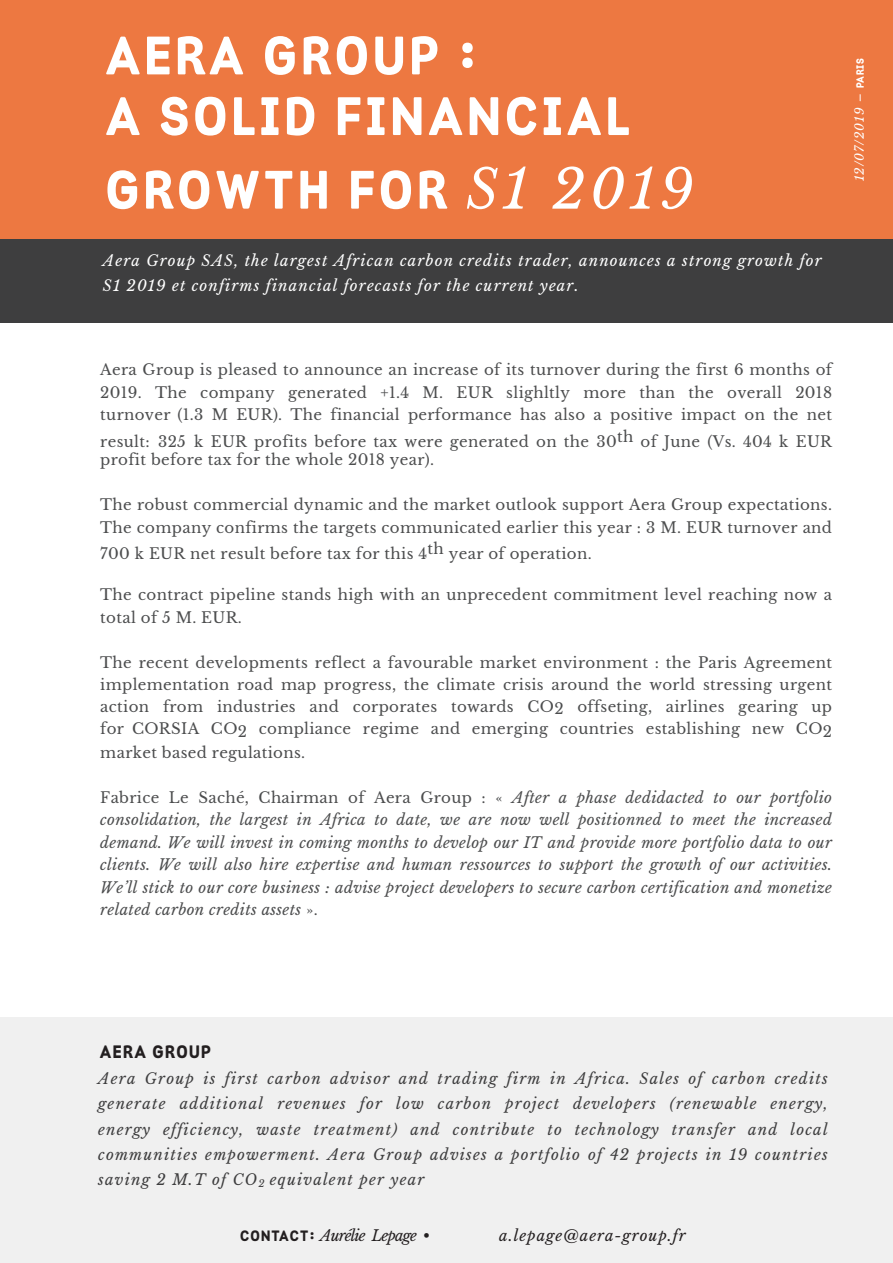
<style>
.page{position:relative;width:893px;height:1263px;background:#fff}
.page>*{position:absolute;margin:0;border:0;box-sizing:border-box;transform-origin:0 0}
.t1{font:54px/73.7px "Jaques";letter-spacing:.08em;color:#fff}
.t2{font:18px "Jaques";letter-spacing:.08em;color:#231f20}
.t3{font:15px/22.5px "Libre Baskerville";letter-spacing:.02em;color:#4c4d4e}
.t4{font:italic 15px/22.5px "Libre Baskerville";letter-spacing:.02em;color:#4c4d4e;text-align:justify}
.t5{font:italic 15px/25.2px "Libre Baskerville";letter-spacing:.08em;color:#3e3e3f;text-align:justify}
.t6{font:italic 15px/25.2px "Libre Baskerville";letter-spacing:.075em;color:#fff}
.t7{font:italic 15px "Libre Baskerville";letter-spacing:-.06em;color:#231f20}
.t8{font:italic 15px "Libre Baskerville";letter-spacing:.065em;color:#231f20}
.t9{font:italic 12px "Libre Baskerville";letter-spacing:.08em;color:#fff}
.t10{font:10.5px "Jaques";color:#fff}
.s1{font-family:"Libre Baskerville";font-style:italic}
.s2{font-family:"Jaques";font-style:normal;font-size:10.5px}
.s3{font-style:normal}
.s4{font-family:"Jaques";font-style:normal}
</style>
<div class="page">
<div style="left:0;top:1018px;width:893px;height:245px;background:#f0f0f0"></div>
<div style="left:0;top:0;width:893px;height:240px;background:#ed7841"></div>
<div style="left:0;top:240px;width:893px;height:83px;background:#3e3e3f"></div>
<h1 class="t1" style="left:106px;top:20px;width:373px">AERA GROUP :</h1>
<h1 class="t1" style="left:106px;top:80px;width:590px">A SOLID FINANCIAL<br>GROWTH FOR <span class="s1">S1 2019</span></h1>
<p class="t6" style="left:103px;top:248px;width:720px">Aera Group SAS, the largest African carbon credits trader, announces a strong growth for<br>S1 2019 et confirms financial forecasts for the current year.</p>
<p class="t10" style="left:854px;top:64px;width:7px;rotate:-90deg">S</p>
<p class="t9" style="left:852px;top:181px;width:118px;rotate:-90deg">12/07/2019 – <span class="s2">PARI</span></p>
<p class="t3" style="left:100px;top:359px;width:733px;text-align:justify">Aera Group is pleased to announce an increase of its turnover during the first 6 months of 2019. The company generated +1.4 M. EUR slighltly more than the overall 2018 turnover (1.3 M EUR). The financial performance has also a positive impact on the net</p>
<p class="t3" style="left:100px;top:432px;width:733px;line-height:18.8px">result: 325 k EUR profits before tax were generated on the 30th of June (Vs. 404 k EUR profit before tax for the whole 2018 year).</p>
<p class="t3" style="left:100px;top:494px;width:733px">The robust commercial dynamic and the market outlook support Aera Group expectations.<br>The company confirms the targets communicated earlier this year : 3 M. EUR turnover and</p>
<p class="t3" style="left:100px;top:542px;width:493px">700 k EUR net result before tax for this 4th year of operation.</p>
<p class="t3" style="left:100px;top:584px;width:733px">The contract pipeline stands high with an unprecedent commitment level reaching now a total of 5 M. EUR.</p>
<p class="t3" style="left:100px;top:651px;width:733px;text-align:justify">The recent developments reflect a favourable market environment : the Paris Agreement implementation road map progress, the climate crisis around the world stressing urgent action from industries and corporates towards CO2 offseting, airlines gearing up for CORSIA CO2 compliance regime and emerging countries establishing new CO2 market based regulations.</p>
<p class="t4" style="left:100px;top:786px;width:733px"><span class="s3">Fabrice Le Saché, Chairman of Aera Group : «</span> After a phase dedidacted to our portfolio consolidation, the largest in Africa to date, we are now well positionned to meet the increased demand. We will invest in coming months to develop our IT and provide more portfolio data to our clients. We will also hire expertise and human ressources to support the growth of our activities.<br>We’ll stick to our core business : advise project developers to secure carbon certification and monetize related carbon credits assets <span class="s3">».</span></p>
<p class="t2" style="left:100px;top:1041px;width:112px">AERA GROUP</p>
<p class="t5" style="left:98px;top:1066px;width:731px">Aera Group is first carbon advisor and trading firm in Africa. Sales of carbon credits generate additional revenues for low carbon project developers (renewable energy, energy efficiency, waste treatment) and contribute to technology transfer and local communities empowerment. Aera Group advises a portfolio of 42 projects in 19 countries saving 2 M.T of CO<sub>2</sub> equivalent per year</p>
<p class="t7" style="left:240px;top:1226px;width:192px"><span class="s4">CONTACT:</span> Aurélie Lepage •</p>
<p class="t8" style="left:499px;top:1226px;width:188px">a.lepage@aera-group.fr</p>
</div>
